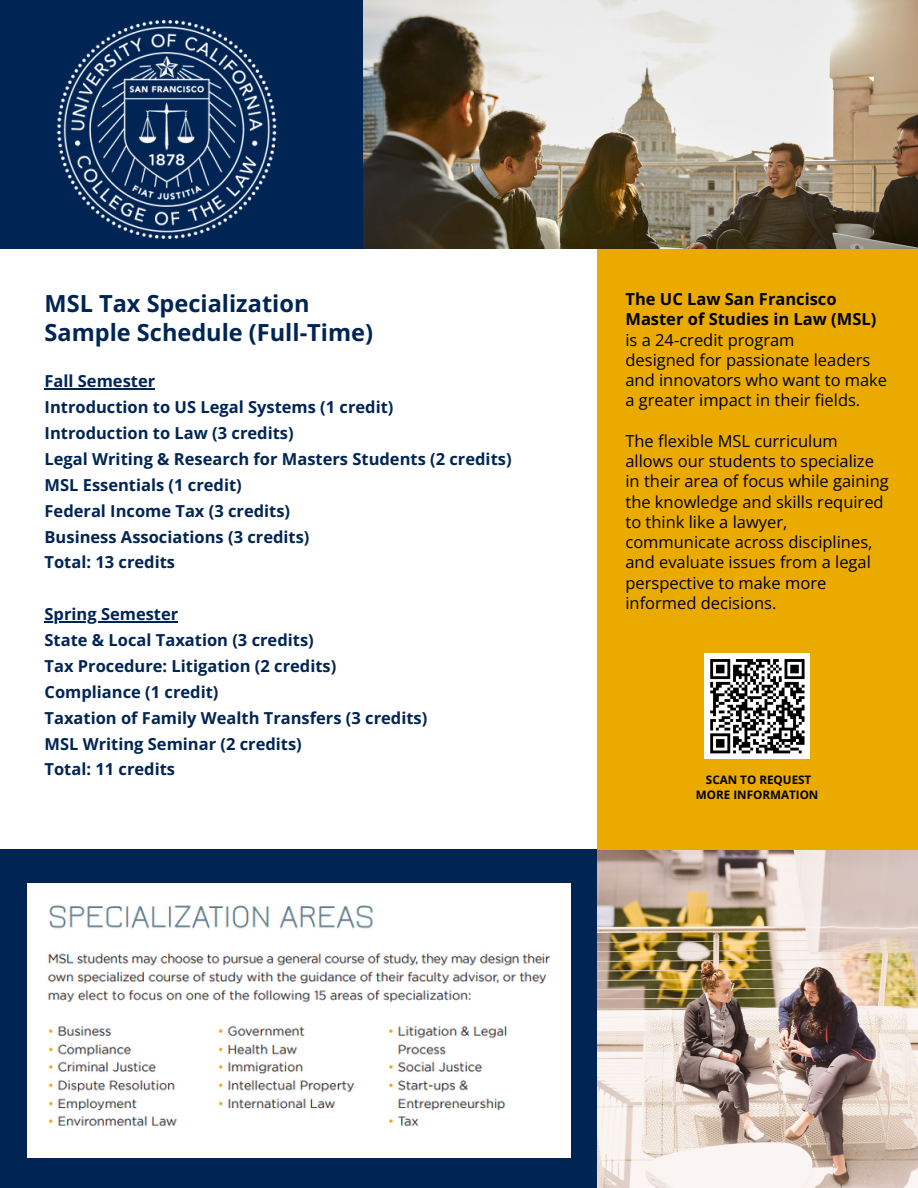
<style>
.page{position:relative;width:918px;height:1188px;background:#fff}
.page>*{position:absolute;margin:0;border:0;box-sizing:border-box;transform-origin:0 0}
.t1{font:700 23.55px "Open Sans";color:#002554}
.t2{font:700 16.5px "Open Sans";color:#002554}
.t3{font:16.5px/20.2px "Open Sans";color:#000}
.t4{font:700 16.5px "Open Sans";color:#000}
.t5{font:700 11.7px/14.5px "Open Sans";color:#000;text-align:center}
</style>
<div class="page">
<div style="left:0;top:0;width:918px;height:249px;background:#002554"></div>
<div style="left:0;top:850px;width:597px;height:338px;background:#002554"></div>
<img style="left:597px;top:850px;width:321px;height:338px">
<img style="left:28px;top:883px;width:542px;height:275px">
<img style="left:57px;top:20px;width:220px;height:219px">
<img style="left:364px;top:0;width:554px;height:249px">
<div style="left:597px;top:249px;width:321px;height:601px;background:#eaaa00"></div>
<div style="left:705px;top:653px;width:105px;height:106px;background:#fff"></div>
<svg style="left:710px;top:659px;width:95px;height:95px"></svg>
<hr style="left:45px;top:388px;width:110px;height:2px;background:#002554">
<hr style="left:45px;top:621px;width:133px;height:1px;background:#002554">
<p class="t1" style="left:45px;top:287px;width:266px">MSL Tax Specialization</p>
<p class="t1" style="left:45px;top:316px;width:330px">Sample Schedule (Full-Time)</p>
<p class="t2" style="left:45px;top:370px;width:112px">Fall Semester</p>
<p class="t2" style="left:45px;top:396px;width:350px">Introduction to US Legal Systems (1 credit)</p>
<p class="t2" style="left:45px;top:421px;width:251px">Introduction to Law (3 credits)</p>
<p class="t2" style="left:45px;top:447px;width:469px">Legal Writing &amp; Research for Masters Students (2 credits)</p>
<p class="t2" style="left:45px;top:473px;width:199px">MSL Essentials (1 credit)</p>
<p class="t2" style="left:45px;top:499px;width:247px">Federal Income Tax (3 credits)</p>
<p class="t2" style="left:45px;top:525px;width:266px">Business Associations (3 credits)</p>
<p class="t2" style="left:45px;top:551px;width:132px">Total: 13 credits</p>
<p class="t2" style="left:45px;top:603px;width:135px">Spring Semester</p>
<p class="t2" style="left:45px;top:628px;width:271px">State &amp; Local Taxation (3 credits)</p>
<p class="t2" style="left:45px;top:654px;width:293px">Tax Procedure: Litigation (2 credits)</p>
<p class="t2" style="left:45px;top:680px;width:175px">Compliance (1 credit)</p>
<p class="t2" style="left:45px;top:706px;width:384px">Taxation of Family Wealth Transfers (3 credits)</p>
<p class="t2" style="left:45px;top:732px;width:259px">MSL Writing Seminar (2 credits)</p>
<p class="t2" style="left:45px;top:758px;width:132px">Total: 11 credits</p>
<p class="t4" style="left:625px;top:288px;width:213px">The UC Law San Francisco</p>
<p class="t4" style="left:625px;top:308px;width:252px">Master of Studies in Law (MSL)</p>
<p class="t3" style="left:625px;top:329px;width:171px">is a 24-credit program</p>
<p class="t3" style="left:625px;top:349px;width:263px">designed for passionate leaders and innovators who want to make a greater impact in their fields.</p>
<p class="t3" style="left:625px;top:430px;width:265px">The flexible MSL curriculum allows our students to specialize in their area of focus while gaining the knowledge and skills required to think like a lawyer, communicate across disciplines, and evaluate issues from a legal perspective to make more informed decisions.</p>
<p class="t5" style="left:696px;top:772px;width:124px">SCAN TO REQUEST<br>MORE INFORMATION</p>
</div>
